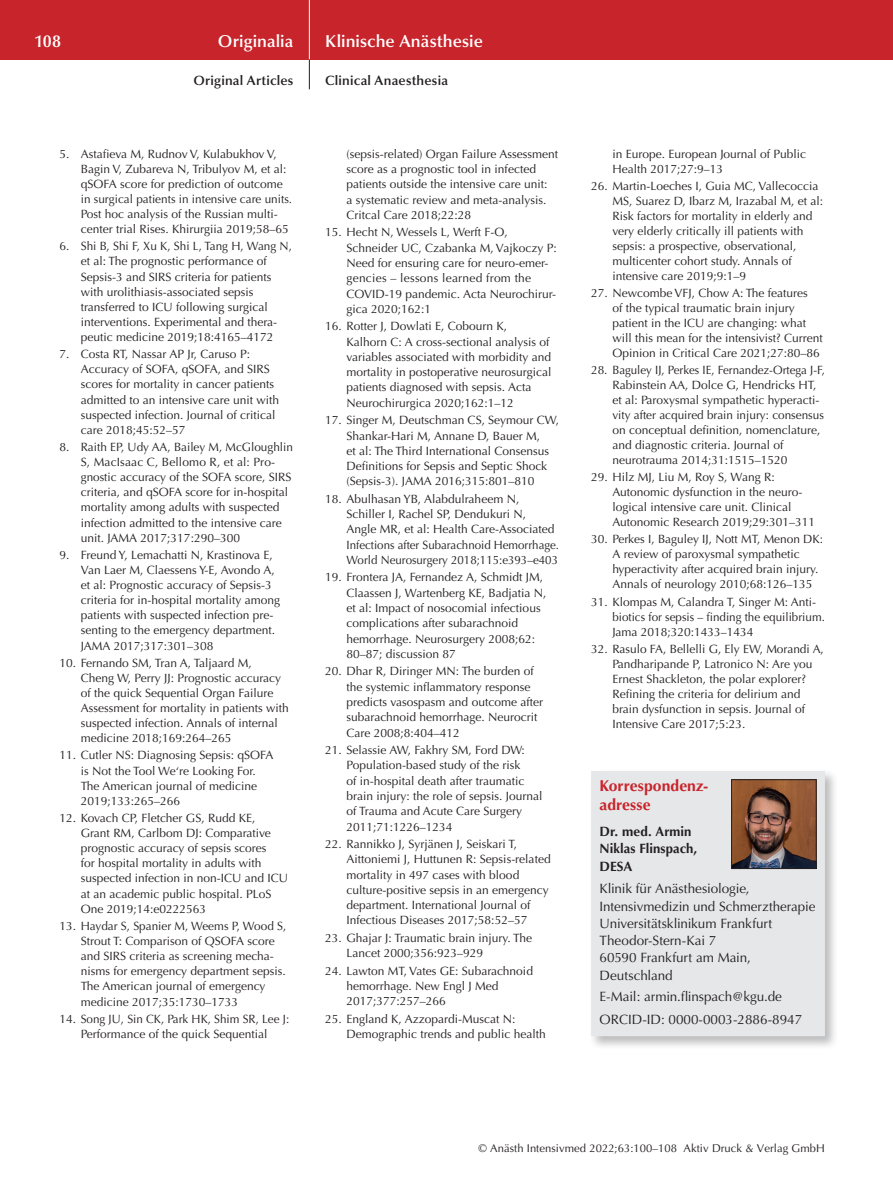
<style>
.page{position:relative;width:893px;height:1191px;background:#fff}
.page>*{position:absolute;margin:0;border:0;box-sizing:border-box;transform-origin:0 0}
.t1{font:600 17.25px "Optima";letter-spacing:.005em;color:#fff}
.t2{font:700 15.75px/19.5px "Optima";color:#c8242b}
.t3{font:13.5px/17.2px "Optima";color:#231f20}
.t4{font:600 13.5px "Optima";letter-spacing:.015em;color:#231f20}
.t5{font:700 13.5px/17.2px "Optima";letter-spacing:.005em;color:#231f20}
.t6{font:12px/15.1px "Optima";color:#231f20}
.t7{font:11.25px "Optima";letter-spacing:.005em;color:#231f20}
</style>
<div class="page">
<div style="left:0;top:0;width:893px;height:60px;background:#c8242b"></div>
<hr style="left:309px;top:0;width:1px;height:60px;background:#fff">
<svg style="left:309px;top:60px;width:1px;height:29px"></svg>
<div style="left:589px;top:769px;width:250px;height:281px;background:#231f20;opacity:.3"></div>
<div style="left:591px;top:771px;width:234px;height:265px;background:#e6e7e9"></div>
<img style="left:733px;top:781px;width:81px;height:85px">
<div style="left:731px;top:779px;width:85px;height:89px;border:1px solid #231f20"></div>
<h1 class="t1" style="left:34px;top:31px;width:28px">108</h1>
<h1 class="t1" style="left:218px;top:31px;width:77px">Originalia</h1>
<p class="t4" style="left:194px;top:73px;width:101px">Original Articles</p>
<p class="t6" style="left:81px;top:146px;width:213px;text-indent:-21px">5. Astafieva M, Rudnov V, Kulabukhov V, Bagin V, Zubareva N, Tribulyov M, et al: qSOFA score for prediction of outcome in surgical patients in intensive care units.<br>Post hoc analysis of the Russian multi&shy;center trial Rises. Khirurgiia 2019;58–65</p>
<p class="t6" style="left:81px;top:239px;width:213px;text-indent:-21px">6. Shi B, Shi F, Xu K, Shi L, Tang H, Wang N, et al: The prognostic performance of Sepsis-3 and SIRS criteria for patients with urolithiasis-associated sepsis transferred to ICU following surgical interventions. Experimental and thera&shy;peutic medicine 2019;18:4165–4172</p>
<p class="t6" style="left:81px;top:347px;width:200px;text-indent:-21px">7. Costa RT, Nassar AP Jr, Caruso P:<br>Accuracy of SOFA, qSOFA, and SIRS scores for mortality in cancer patients admitted to an intensive care unit with suspected infection. Journal of critical care 2018;45:52–57</p>
<p class="t6" style="left:81px;top:439px;width:214px;text-indent:-21px">8. Raith EP, Udy AA, Bailey M, McGloughlin S, MacIsaac C, Bellomo R, et al: Pro&shy;gnostic accuracy of the SOFA score, SIRS criteria, and qSOFA score for in-hospital mortality among adults with suspected infection admitted to the intensive care unit. Jama</p>
<p class="t6" style="left:141px;top:530px;width:101px">2017;317:290–300</p>
<p class="t6" style="left:81px;top:547px;width:201px;text-indent:-21px">9. Freund Y, Lemachatti N, Krastinova E, Van Laer M, Claessens Y-E, Avondo A, et al: Prognostic accuracy of Sepsis-3 criteria for in-hospital mortality among patients with suspected infection pre&shy;senting to the emergency department.<br>Jama</p>
<p class="t6" style="left:114px;top:638px;width:101px">2017;317:301–308</p>
<p class="t6" style="left:81px;top:655px;width:210px;text-indent:-21px">10. Fernando SM, Tran A, Taljaard M,<br>Cheng W, Perry JJ: Prognostic accuracy of the quick Sequential Organ Failure Assessment for mortality in patients with suspected infection. Annals of internal medicine 2018;169:264–265</p>
<p class="t6" style="left:81px;top:748px;width:194px;text-indent:-21px">11. Cutler NS: Diagnosing Sepsis: qSOFA is Not the Tool We‘re Looking For.<br>The American journal of medicine<br>2019;133:265–266</p>
<p class="t6" style="left:81px;top:810px;width:209px;text-indent:-21px">12. Kovach CP, Fletcher GS, Rudd KE,<br>Grant RM, Carlbom DJ: Comparative prognostic accuracy of sepsis scores<br>for hospital mortality in adults with suspected infection in non-ICU and ICU at an academic public hospital. PLoS One 2019;14:e0222563</p>
<p class="t6" style="left:81px;top:918px;width:207px;text-indent:-21px">13. Haydar S, Spanier M, Weems P, Wood S, Strout T: Comparison of QSOFA score and SIRS criteria as screening mecha&shy;nisms for emergency department sepsis.<br>The American journal of emergency medicine 2017;35:1730–1733</p>
<p class="t6" style="left:60px;top:1011px;width:231px;text-align:center">14. Song JU, Sin CK, Park HK, Shim SR, Lee J:<br>Performance of the quick Sequential</p>
<h1 class="t1" style="left:325px;top:31px;width:159px">Klinische Anästhesie</h1>
<p class="t4" style="left:325px;top:73px;width:124px">Clinical Anaesthesia</p>
<p class="t6" style="left:347px;top:146px;width:213px">(sepsis-related) Organ Failure Assessment score as a prognostic tool in infected patients outside the intensive care unit:<br>a systematic review and meta-analysis.<br>Critcal Care 2018;22:28</p>
<p class="t6" style="left:347px;top:225px;width:212px;text-indent:-21px">15. Hecht N, Wessels L, Werft F-O, Schneider UC, Czabanka M, Vajkoczy P:<br>Need for ensuring care for neuro-emer&shy;gencies – lessons learned from the COVID-19 pandemic. Acta Neurochirur&shy;gica 2020;162:1</p>
<p class="t6" style="left:347px;top:319px;width:206px;text-indent:-21px">16. Rotter J, Dowlati E, Cobourn K,<br>Kalhorn C: A cross-sectional analysis of variables associated with morbidity and mortality in postoperative neurosurgical patients diagnosed with sepsis. Acta Neurochirurgica 2020;162:1–12</p>
<p class="t6" style="left:347px;top:413px;width:214px;text-indent:-21px">17. Singer M, Deutschman CS, Seymour CW, Shankar-Hari M, Annane D, Bauer M,<br>et al: The Third International Consensus Definitions for Sepsis and Septic Shock (Sepsis-3). Jama</p>
<p class="t6" style="left:435px;top:474px;width:101px">2016;315:801–810</p>
<p class="t6" style="left:347px;top:491px;width:214px;text-indent:-21px">18. Abulhasan YB, Alabdulraheem N, Schiller I, Rachel SP, Dendukuri N,<br>Angle MR, et al: Health Care-Associated Infections after Subarachnoid Hemorrhage.<br>World Neurosurgery 2018;115:e393–e403</p>
<p class="t6" style="left:347px;top:570px;width:201px;text-indent:-21px">19. Frontera JA, Fernandez A, Schmidt JM, Claassen J, Wartenberg KE, Badjatia N, et al: Impact of nosocomial infectious complications after subarachnoid hemorrhage. Neurosurgery 2008;62:<br>80–87; discussion 87</p>
<p class="t6" style="left:347px;top:664px;width:198px;text-indent:-21px">20. Dhar R, Diringer MN: The burden of the systemic inflammatory response predicts vasospasm and outcome after subarachnoid hemorrhage. Neurocrit Care 2008;8:404–412</p>
<p class="t6" style="left:347px;top:742px;width:197px;text-indent:-21px">21. Selassie AW, Fakhry SM, Ford DW:<br>Population-based study of the risk<br>of in-hospital death after traumatic brain injury: the role of sepsis. Journal of Trauma and Acute Care Surgery 2011;71:1226–1234</p>
<p class="t6" style="left:347px;top:836px;width:206px;text-indent:-21px">22. Rannikko J, Syrjänen J, Seiskari T, Aittoniemi J, Huttunen R: Sepsis-related mortality in 497 cases with blood culture-positive sepsis in an emergency department. International Journal of Infectious Diseases 2017;58:52–57</p>
<p class="t6" style="left:347px;top:930px;width:187px;text-indent:-21px">23. Ghajar J: Traumatic brain injury. The<br>Lancet 2000;356:923–929</p>
<p class="t6" style="left:347px;top:963px;width:188px;text-indent:-21px">24. Lawton MT, Vates GE: Subarachnoid hemorrhage. New Engl J Med<br>2017;377:257–266</p>
<p class="t6" style="left:347px;top:1011px;width:201px;text-indent:-21px">25. England K, Azzopardi-Muscat N:<br>Demographic trends and public health</p>
<p class="t6" style="left:612px;top:146px;width:195px">in Europe. European Journal of Public<br>Health 2017;27:9–13</p>
<p class="t6" style="left:612px;top:178px;width:212px;text-indent:-21px">26. Martin-Loeches I, Guia MC, Vallecoccia MS, Suarez D, Ibarz M, Irazabal M, et al:<br>Risk factors for mortality in elderly and very elderly critically ill patients with sepsis: a prospective, observational, multicenter cohort study. Annals of intensive care 2019;9:1–9</p>
<p class="t6" style="left:612px;top:285px;width:212px;text-indent:-21px">27. Newcombe VFJ, Chow A: The features<br>of the typical traumatic brain injury patient in the ICU are changing: what will this mean for the intensivist? Current Opinion in Critical Care 2021;27:80–86</p>
<p class="t6" style="left:612px;top:363px;width:214px;text-indent:-21px">28. Baguley IJ, Perkes IE, Fernandez-Ortega J-F, Rabinstein AA, Dolce G, Hendricks HT, et al: Paroxysmal sympathetic hyperacti&shy;vity after acquired brain injury: consensus on conceptual definition, nomenclature, and diagnostic criteria. Journal of neurotrauma 2014;31:1515–1520</p>
<p class="t6" style="left:612px;top:470px;width:204px;text-indent:-21px">29. Hilz MJ, Liu M, Roy S, Wang R:<br>Autonomic dysfunction in the neuro&shy;logical intensive care unit. Clinical Autonomic Research 2019;29:301–311</p>
<p class="t6" style="left:612px;top:532px;width:212px;text-indent:-21px">30. Perkes I, Baguley IJ, Nott MT, Menon DK:<br>A review of paroxysmal sympathetic hyperactivity after acquired brain injury.<br>Annals of neurology 2010;68:126–135</p>
<p class="t6" style="left:612px;top:594px;width:214px;text-indent:-21px">31. Klompas M, Calandra T, Singer M: Anti&shy;biotics for sepsis – finding the equilibrium.<br>Jama 2018;320:1433–1434</p>
<p class="t6" style="left:612px;top:641px;width:213px;text-indent:-21px">32. Rasulo FA, Bellelli G, Ely EW, Morandi A, Pandharipande P, Latronico N: Are you Ernest Shackleton, the polar explorer?<br>Refining the criteria for delirium and brain dysfunction in sepsis. Journal of Intensive Care 2017;5:23.</p>
<h2 class="t2" style="left:600px;top:776px;width:110px">Korrespondenz&shy;adresse</h2>
<p class="t5" style="left:600px;top:823px;width:99px">Dr. med. Armin<br>Niklas Flinspach,<br>DESA</p>
<p class="t3" style="left:600px;top:880px;width:217px">Klinik für Anästhesiologie,<br>Intensivmedizin und Schmerztherapie<br>Universitätsklinikum Frankfurt<br>Theodor-Stern-Kai 7<br>60590 Frankfurt am Main,<br>Deutschland</p>
<p class="t3" style="left:600px;top:985px;width:204px;line-height:22.4px">E-Mail: armin.flinspach@kgu.de<br>ORCID-ID: 0000-0003-2886-8947</p>
<p class="t7" style="left:478px;top:1142px;width:348px">© Anästh Intensivmed 2022;63:100–108 Aktiv Druck &amp; Verlag GmbH</p>
</div>
